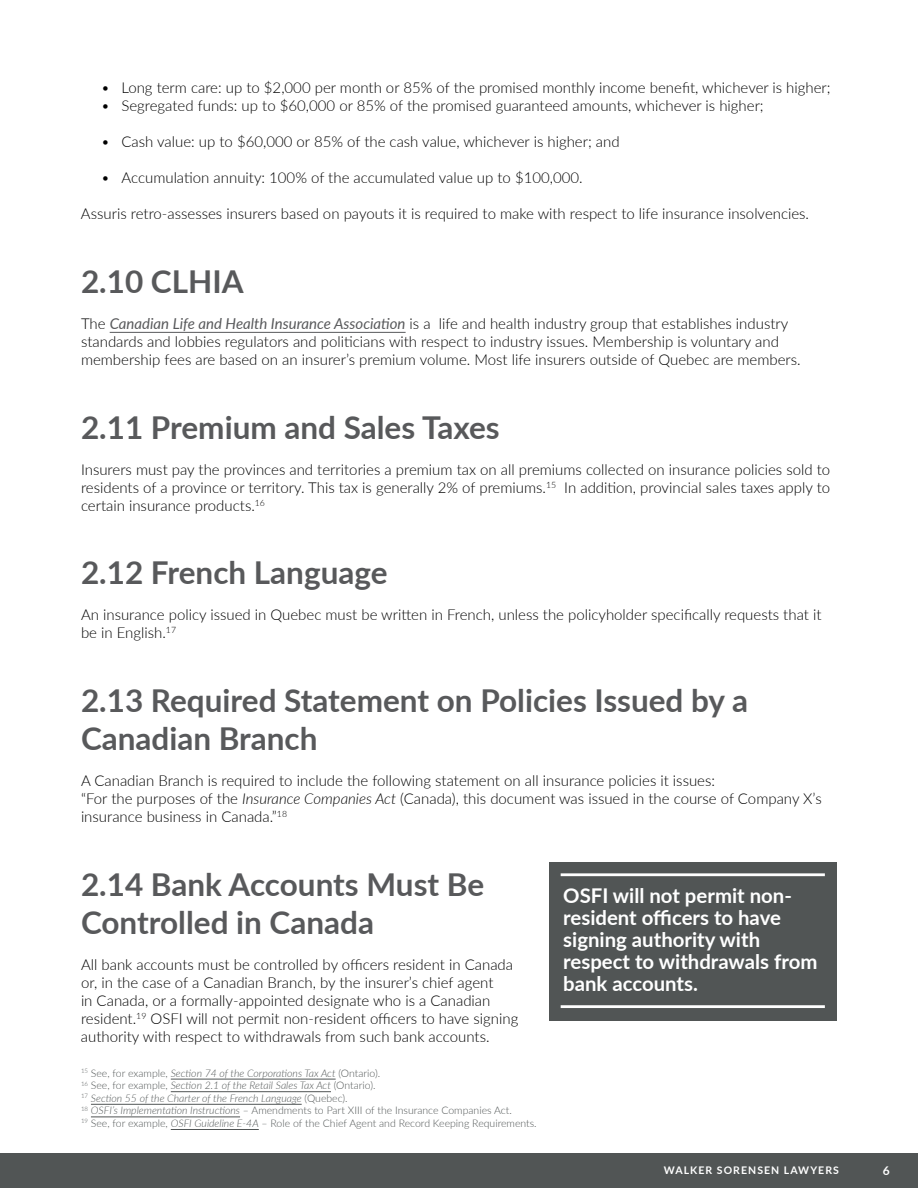
<style>
.page{position:relative;width:918px;height:1188px;background:#fff}
.page>*{position:absolute;margin:0;border:0;box-sizing:border-box;transform-origin:0 0}
.t1{font:700 31.5px/37.8px "Lato";color:#58595b}
.t2{font:700 20.4px/21.9px "Lato";color:#fff}
.t3{font:300 15px/18px "Lato";color:#000}
.t4{font:700 12px "Lato";color:#fff}
.t5{font:300 10.5px/12.6px "Lato";color:#515555}
.t6{font:700 10.5px "Lato";letter-spacing:.1em;color:#fff}
.s1{font-weight:400;font-style:italic;color:#58595b}
.s2{font-style:italic}
</style>
<div class="page">
<div style="left:0;top:1153px;width:918px;height:35px;background:#515555"></div>
<div style="left:550px;top:862px;width:287px;height:159px;background:#515555"></div>
<hr style="left:561px;top:873px;width:264px;height:3px;background:#fff">
<hr style="left:561px;top:1005px;width:264px;height:3px;background:#fff">
<hr style="left:110px;top:332px;width:296px;height:1px;background:#58595b">
<hr style="left:171px;top:1079px;width:165px;height:1px;background:#515555">
<hr style="left:171px;top:1091px;width:160px;height:1px;background:#515555">
<hr style="left:91px;top:1104px;width:211px;height:1px;background:#515555">
<hr style="left:91px;top:1117px;width:149px;height:1px;background:#515555">
<hr style="left:171px;top:1129px;width:88px;height:1px;background:#515555">
<p class="t3" style="left:101px;top:78px;width:731px">• Long term care: up to $2,000 per month or 85% of the promised monthly income benefit, whichever is higher;</p>
<p class="t3" style="left:101px;top:96px;width:664px">• Segregated funds: up to $60,000 or 85% of the promised guaranteed amounts, whichever is higher;</p>
<p class="t3" style="left:101px;top:132px;width:520px">• Cash value: up to $60,000 or 85% of the cash value, whichever is higher; and</p>
<p class="t3" style="left:101px;top:168px;width:483px">• Accumulation annuity: 100% of the accumulated value up to $100,000.</p>
<p class="t3" style="left:81px;top:204px;width:730px">Assuris retro-assesses insurers based on payouts it is required to make with respect to life insurance insolvencies.</p>
<h1 class="t1" style="left:81px;top:261px;width:164px">2.10 CLHIA</h1>
<p class="t3" style="left:81px;top:314px;width:721px">The <span class="s1">Canadian Life and Health Insurance Association</span> is a life and health industry group that establishes industry standards and lobbies regulators and politicians with respect to industry issues. Membership is voluntary and membership fees are based on an insurer’s premium volume. Most life insurers outside of Quebec are members.</p>
<h1 class="t1" style="left:81px;top:407px;width:420px">2.11 Premium and Sales Taxes</h1>
<p class="t3" style="left:81px;top:460px;width:751px;text-align:justify">Insurers must pay the provinces and territories a premium tax on all premiums collected on insurance policies sold to residents of a province or territory. This tax is generally 2% of premiums.<sup>15</sup> In addition, provincial sales taxes apply to certain insurance products.<sup>16</sup></p>
<h1 class="t1" style="left:81px;top:553px;width:308px">2.12 French Language</h1>
<p class="t3" style="left:81px;top:606px;width:742px">An insurance policy issued in Quebec must be written in French, unless the policyholder specifically requests that it be in English.<sup>17</sup></p>
<h1 class="t1" style="left:81px;top:681px;width:669px">2.13 Required Statement on Policies Issued by a<br>Canadian Branch</h1>
<p class="t3" style="left:81px;top:771px;width:742px">A Canadian Branch is required to include the following statement on all insurance policies it issues:<br>“For the purposes of the <span class="s2">Insurance Companies Act</span> (Canada), this document was issued in the course of Company X’s insurance business in Canada.”<sup>18</sup></p>
<h1 class="t1" style="left:81px;top:864px;width:405px">2.14 Bank Accounts Must Be<br>Controlled in Canada</h1>
<p class="t3" style="left:81px;top:955px;width:439px">All bank accounts must be controlled by officers resident in Canada or, in the case of a Canadian Branch, by the insurer’s chief agent<br>in Canada, or a formally-appointed designate who is a Canadian resident.<sup>19</sup> OSFI will not permit non-resident officers to have signing authority with respect to withdrawals from such bank accounts.</p>
<p class="t5" style="left:81px;top:1066px;width:457px"><sup>15</sup> See, for example, <span class="s2">Section 74 of the Corporations Tax Act</span> (Ontario).<br><sup>16</sup> See, for example, <span class="s2">Section 2.1 of the Retail Sales Tax Act</span> (Ontario).<br><sup>17</sup> <span class="s2">Section 55 of the Charter of the French Language</span> (Quebec).<br><sup>18</sup> <span class="s2">OSFI’s Implementation Instructions</span> – Amendments to Part XIII of the Insurance Companies Act.<br><sup>19</sup> See, for example, <span class="s2">OSFI Guideline E-4A</span> – Role of the Chief Agent and Record Keeping Requirements.</p>
<h2 class="t2" style="left:563px;top:884px;width:256px">OSFI will not permit non&shy;resident officers to have signing authority with respect to withdrawals from bank accounts.</h2>
<p class="t6" style="left:664px;top:1163px;width:177px">WALKER SORENSEN LAWYERS</p>
<p class="t4" style="left:883px;top:1161px;width:8px">6</p>
</div>
